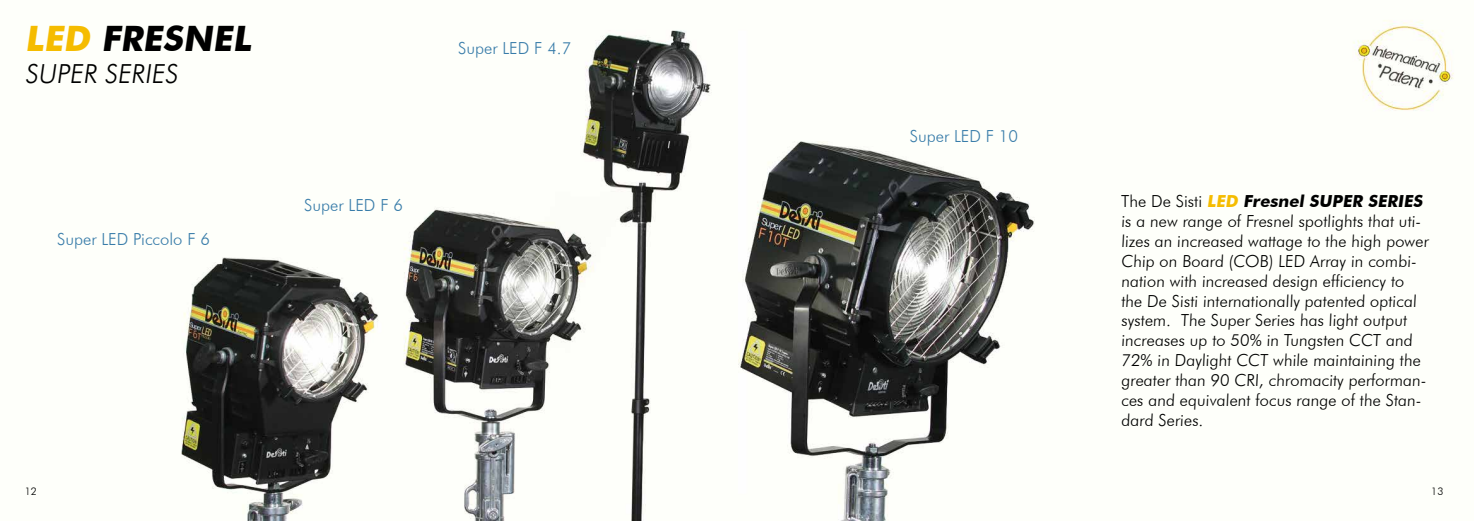
<style>
.page{position:relative;width:1474px;height:521px;background:#fff}
.page>*{position:absolute;margin:0;border:0;box-sizing:border-box;transform-origin:0 0}
.t1{font:700 35px "Futura BT";color:#000}
.t2{font:300 26.25px "Futura BT";color:#000}
.t3{font:300 16.62px/19.9px "Futura BT";color:#000}
.t4{font:300 16.62px "Futura BT";color:#387ca9}
.t5{font:300 10.5px "Futura BT";color:#000}
.s1{color:#f5bc00}
.s2{font-weight:700;color:#f5bc00}
.s3{font-weight:700}
</style>
<div class="page">
<img style="left:181px;top:20px;width:1273px;height:501px">
<h1 class="t1" style="left:25px;top:18px;width:234px"><span class="s1">LED</span> FRESNEL</h1>
<h2 class="t2" style="left:25px;top:58px;width:158px">SUPER SERIES</h2>
<p class="t4" style="left:57px;top:229px;width:154px">Super LED Piccolo F 6</p>
<p class="t4" style="left:304px;top:195px;width:100px">Super LED F 6</p>
<p class="t4" style="left:458px;top:38px;width:115px">Super LED F 4.7</p>
<p class="t4" style="left:909px;top:126px;width:110px">Super LED F 10</p>
<p class="t3" style="left:1121px;top:191px;width:310px">T h e D e S i st i <span class="s2">LED</span> <span class="s3">Fresnel SUPER SERIES </span>is a new range of Fresnel spotlights that uti&shy;lizes an increased wattage to the high power Chip on Board (COB) LED Array in combi&shy;nation with increased design efficiency to the De Sisti internationally patented optical system. The Super Series has light output increases up to 50% in Tungsten CCT and 72% in Daylight CCT while maintaining the greater than 90 CRI, chromacity performan&shy;ces and equivalent focus range of the Stan&shy;dard Series.</p>
<p class="t5" style="left:25px;top:485px;width:14px">12</p>
<p class="t5" style="left:1431px;top:485px;width:14px">13</p>
</div>
